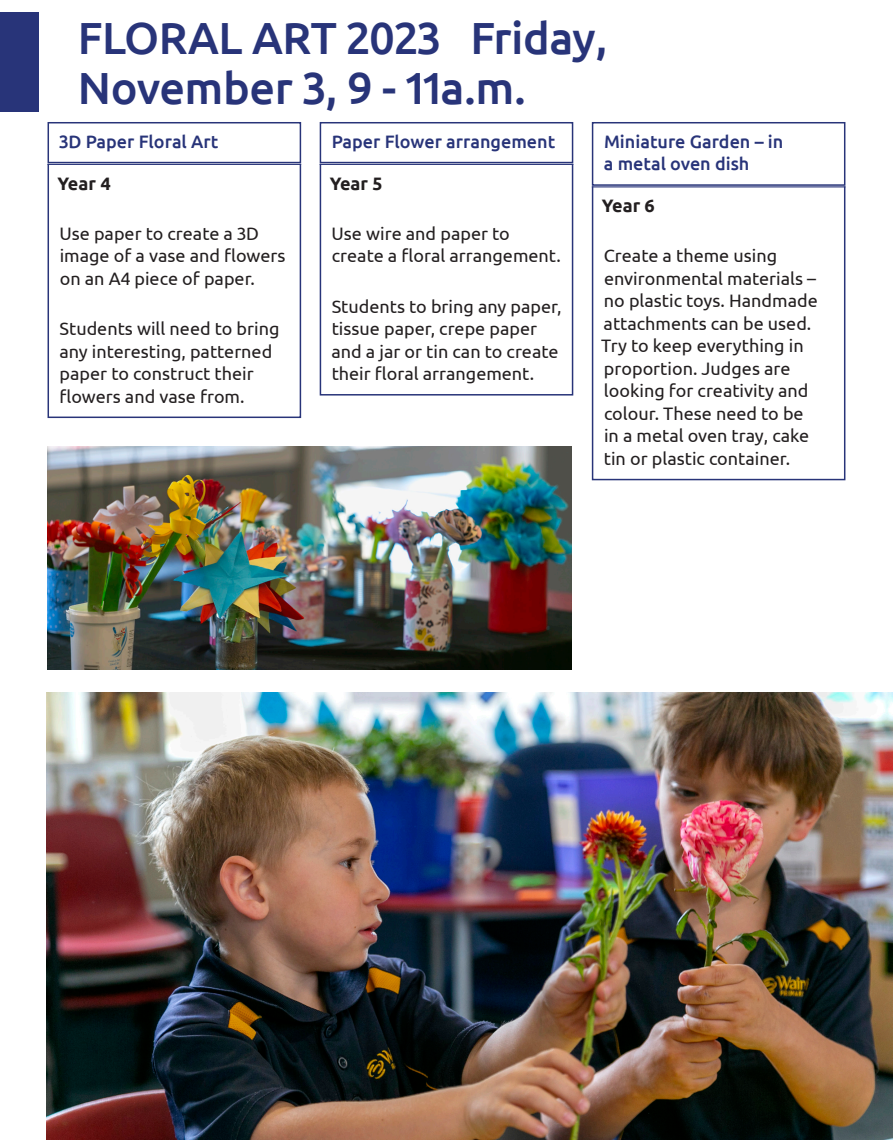
<style>
.page{position:relative;width:893px;height:1140px;background:#fff}
.page>*{position:absolute;margin:0;border:0;box-sizing:border-box;transform-origin:0 0}
.Name{font:500 45px/49.5px "Ubuntu";letter-spacing:-.01em;color:#283479}
.body_border_-_blueBox_copy{font:18px/22.5px "Ubuntu";color:#231f20}
.Heading_-_blueBox{font:500 18px/22.5px "Ubuntu";color:#283479}
.body_border_-_blueBox_copy-2{font:700 18px "Ubuntu";color:#231f20}
</style>
<div class="page">
<div style="left:48px;top:122px;width:253px;height:41px;border:2px solid #283479"></div>
<div style="left:48px;top:163px;width:253px;height:255px;border:2px solid #283479"></div>
<hr style="left:48px;top:164px;width:253px;height:1px;background:#283479">
<div style="left:320px;top:122px;width:253px;height:41px;border:2px solid #283479"></div>
<div style="left:320px;top:163px;width:253px;height:232px;border:2px solid #283479"></div>
<hr style="left:320px;top:164px;width:253px;height:1px;background:#283479">
<div style="left:592px;top:122px;width:253px;height:64px;border:2px solid #283479"></div>
<div style="left:592px;top:186px;width:253px;height:294px;border:2px solid #283479"></div>
<hr style="left:592px;top:186px;width:253px;height:1px;background:#283479">
<img style="left:48px;top:446px;width:524px;height:224px">
<img style="left:47px;top:692px;width:846px;height:448px">
<div style="left:0;top:13px;width:38px;height:99px;background:#283479"></div>
<p class="Name" style="left:78px;top:12px;width:531px">FLORAL ART 2023 Friday,<br>November 3, 9 - 11a.m.</p>
<p class="Heading_-_blueBox" style="left:59px;top:130px;width:161px">3D Paper Floral Art</p>
<p class="body_border_-_blueBox_copy-2" style="left:58px;top:172px;width:55px">Year 4</p>
<p class="body_border_-_blueBox_copy" style="left:59px;top:222px;width:228px">Use paper to create a 3D image of a vase and flowers on an A4 piece of paper.</p>
<p class="body_border_-_blueBox_copy" style="left:59px;top:317px;width:222px">Students will need to bring any interesting, patterned paper to construct their flowers and vase from.</p>
<p class="Heading_-_blueBox" style="left:332px;top:130px;width:225px">Paper Flower arrangement</p>
<p class="body_border_-_blueBox_copy-2" style="left:330px;top:172px;width:54px">Year 5</p>
<p class="body_border_-_blueBox_copy" style="left:332px;top:222px;width:231px">Use wire and paper to create a floral arrangement.</p>
<p class="body_border_-_blueBox_copy" style="left:331px;top:294px;width:232px">Students to bring any paper, tissue paper, crepe paper and a jar or tin can to create their floral arrangement.</p>
<p class="Heading_-_blueBox" style="left:604px;top:130px;width:181px">Miniature Garden – in a metal oven dish</p>
<p class="body_border_-_blueBox_copy-2" style="left:602px;top:195px;width:54px">Year 6</p>
<p class="body_border_-_blueBox_copy" style="left:601px;top:244px;width:218px">Create a theme using environmental materials – no plastic toys. Handmade attachments can be used.<br>Try to keep everything in proportion. Judges are looking for creativity and colour. These need to be in a metal oven tray, cake tin or plastic container.</p>
</div>
